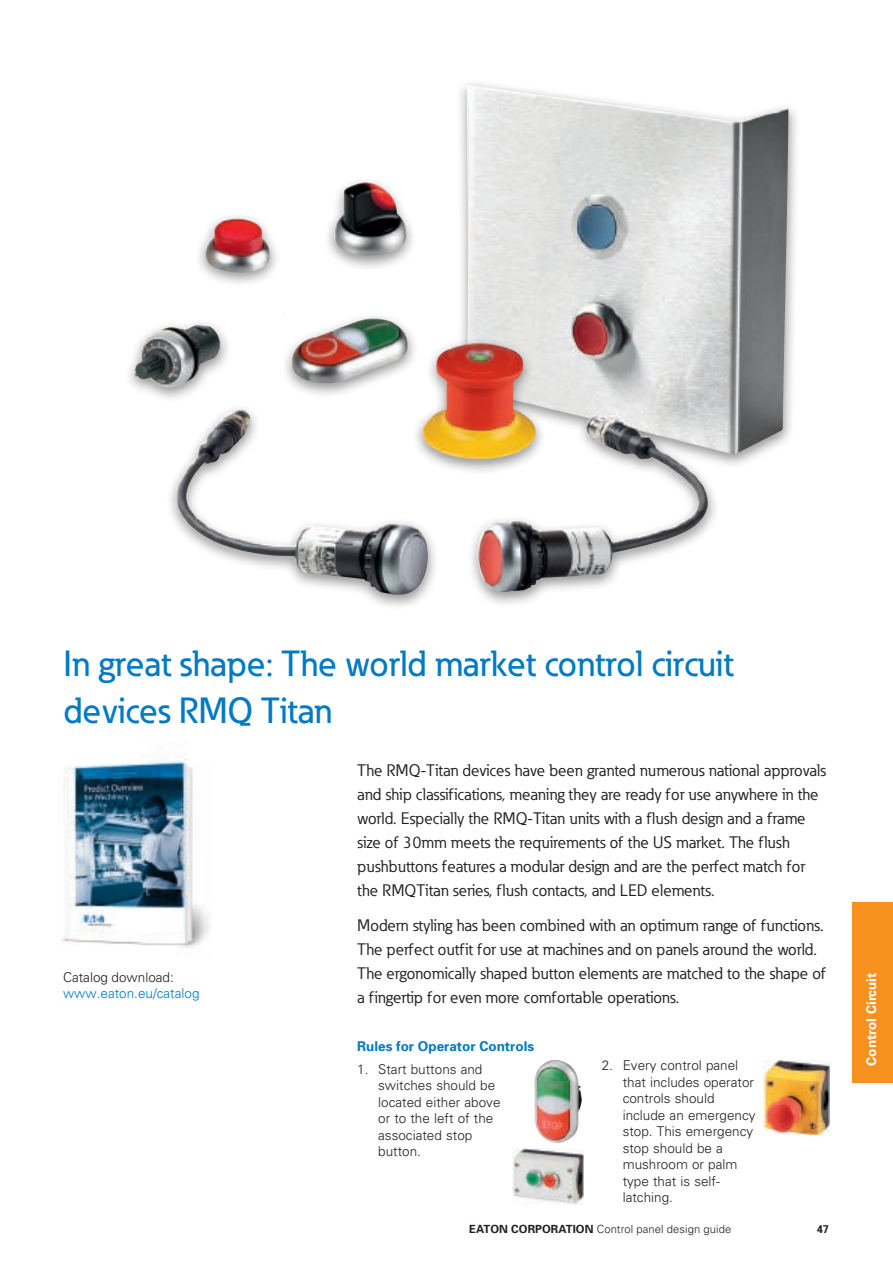
<style>
.page{position:relative;width:893px;height:1263px;background:#fff}
.page>*{position:absolute;margin:0;border:0;box-sizing:border-box;transform-origin:0 0}
.t1{font:500 36px/46.5px "Eaton";color:#007ac2}
.t2{font:16.5px/24px "Eaton";color:#231f20}
.t3{font:300 13.5px/16.5px "Univers";color:#231f20}
.t4{font:700 13.5px "Univers";color:#007ac2}
.t5{font:300 13.5px "Univers";color:#007ac2}
.t6{font:700 13.5px "EATON Univers";color:#fff}
.t7{font:300 11.25px "Univers";letter-spacing:.005em;color:#231f20}
.t8{font:700 11.25px "Univers";color:#231f20}
.s1{font-weight:700}
</style>
<div class="page">
<div style="left:165px;top:78px;width:635px;height:532px;background:#231f20;opacity:.5"></div>
<img style="left:466px;top:86px;width:322px;height:506px">
<div style="left:411px;top:336px;width:136px;height:140px;background:#231f20;opacity:.5"></div>
<img style="left:422px;top:343px;width:114px;height:116px">
<div style="left:315px;top:168px;width:118px;height:104px;background:#231f20;opacity:.5"></div>
<img style="left:334px;top:182px;width:72px;height:78px">
<div style="left:192px;top:214px;width:89px;height:71px;background:#231f20;opacity:.5"></div>
<img style="left:201px;top:219px;width:69px;height:54px">
<div style="left:283px;top:312px;width:138px;height:85px;background:#231f20;opacity:.5"></div>
<img style="left:291px;top:319px;width:117px;height:64px">
<div style="left:127px;top:318px;width:104px;height:85px;background:#231f20;opacity:.5"></div>
<img style="left:134px;top:325px;width:86px;height:62px">
<img style="left:513px;top:1149px;width:71px;height:55px">
<img style="left:534px;top:1060px;width:48px;height:83px">
<img style="left:763px;top:1060px;width:66px;height:74px">
<img style="left:61px;top:759px;width:149px;height:189px">
<div style="left:852px;top:902px;width:41px;height:180px;background:#f6911e"></div>
<h1 class="t1" style="left:64px;top:640px;width:672px">In great shape: The world market control circuit devices RMQ Titan</h1>
<p class="t3" style="left:63px;top:968px;width:112px">Catalog download:</p>
<p class="t5" style="left:63px;top:985px;width:138px">www.eaton.eu/catalog</p>
<p class="t2" style="left:357px;top:758px;width:470px">The RMQ-Titan devices have been granted numerous national approvals and ship classifications, meaning they are ready for use anywhere in the world. Especially the RMQ-Titan units with a flush design and a frame size of 30mm meets the requirements of the US market. The flush pushbuttons features a modular design and are the perfect match for the RMQTitan series, flush contacts, and LED elements.</p>
<p class="t2" style="left:357px;top:913px;width:471px">Modern styling has been combined with an optimum range of functions.<br>The perfect outfit for use at machines and on panels around the world.<br>The ergonomically shaped button elements are matched to the shape of a fingertip for even more comfortable operations.</p>
<p class="t4" style="left:357px;top:1038px;width:179px">Rules for Operator Controls</p>
<p class="t3" style="left:378px;top:1060px;width:124px;text-indent:-21px">1. Start buttons and switches should be located either above or to the left of the associated stop button.</p>
<p class="t3" style="left:623px;top:1057px;width:134px;text-indent:-21px">2. Every control panel that includes operator controls should include an emergency stop. This emergency stop should be a mushroom or palm type that is self&shy;latching.</p>
<p class="t7" style="left:469px;top:1222px;width:264px"><span class="s1">EATON CORPORATION</span> Control panel design guide</p>
<p class="t8" style="left:817px;top:1221px;width:14px">47</p>
<p class="t6" style="left:864px;top:1066px;width:95px;rotate:-90deg">Control Circuit</p>
</div>
